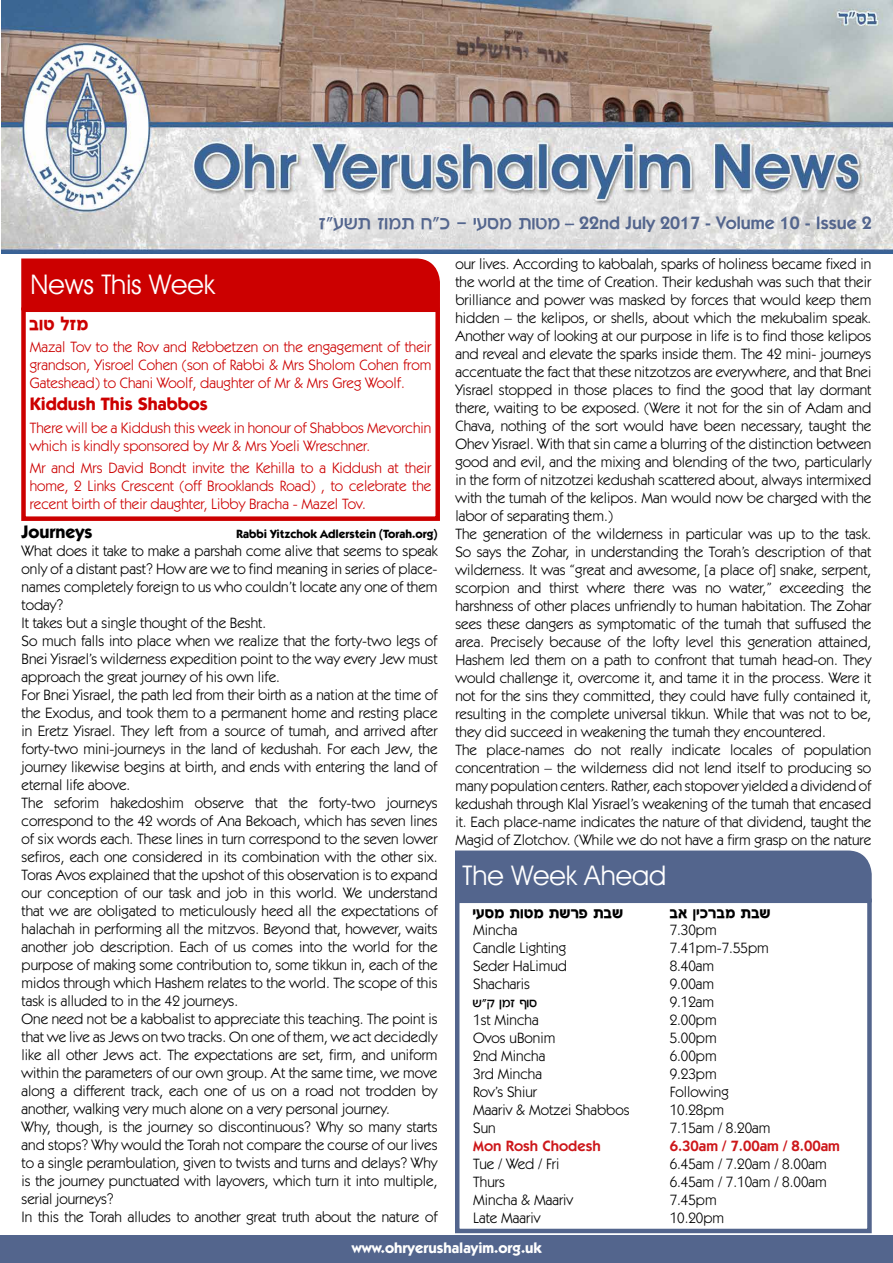
<style>
.page{position:relative;width:893px;height:1263px;background:#fff}
.page>*{position:absolute;margin:0;border:0;box-sizing:border-box;transform-origin:0 0}
.t1{font:27px "Avant Guard Regular SWFTE";color:#fff}
.t2{font:700 21px "Davka Kastel";color:#c00}
.t3{font:600 18px "ITC Kabel Std";color:#53658d}
.t4{font:700 18px "Davka Kastel";color:#000}
.t5{font:700 18px "ITC Kabel Std";color:#c00}
.t6{font:700 18px "ITC Kabel Std";color:#000}
.t7{font:15px/18px "ITC Kabel Std";color:#000}
.t8{font:15px/18px "ITC Kabel Std";color:#c00;text-align:justify}
.t9{font:600 15px "ITC Kabel Std";color:#cd171a}
.t10{font:700 15px "ITC Kabel Std";color:#fff}
.t11{font:15px "Davka Kastel";color:#000}
.t12{font:700 12px "ITC Kabel Std";color:#000}
.s1{font-family:"Davka Kastel";font-weight:400;font-size:22.5px}
</style>
<div class="page">
<svg style="left:0;top:1236px;width:1px;height:27px"></svg>
<div style="left:1px;top:1236px;width:891px;height:27px;background:#53658d"></div>
<img style="left:1px;top:0;width:892px;height:253px">
<div style="left:21px;top:307px;width:419px;height:214px;border:4px solid #c00"></div>
<div style="left:455px;top:898px;width:417px;height:335px;border:4px solid #53658d"></div>
<div style="left:21px;top:258px;width:419px;height:52px;background:#c00"></div>
<div style="left:455px;top:850px;width:417px;height:52px;background:#53658d"></div>
<p class="t3" style="left:320px;top:212px;width:554px"><span class="s1">fŠryz fenz g"k - irqn zehn</span> – 22nd July 2017 - Volume 10 - Issue 2</p>
<h1 class="t1" style="left:30px;top:268px;width:186px">News This Week</h1>
<h2 class="t2" style="left:30px;top:312px;width:61px">aeh lfn</h2>
<p class="t8" style="left:30px;top:338px;width:403px">Mazal Tov to the Rov and Rebbetzen on the engagement of their grandson, Yisroel Cohen (son of Rabbi &amp; Mrs Sholom Cohen from Gateshead) to Chani Woolf, daughter of Mr &amp; Mrs Greg Woolf.</p>
<p class="t5" style="left:30px;top:393px;width:180px">Kiddush This Shabbos</p>
<p class="t8" style="left:30px;top:418px;width:403px">There will be a Kiddush this week in honour of Shabbos Mevorchin which is kindly sponsored by Mr &amp; Mrs Yoeli Wreschner.</p>
<p class="t8" style="left:30px;top:459px;width:403px">Mr and Mrs David Bondt invite the Kehilla to a Kiddush at their home, 2 Links Crescent (off Brooklands Road) , to celebrate the recent birth of their daughter, Libby Bracha - Mazel Tov.</p>
<p class="t6" style="left:22px;top:521px;width:73px">Journeys</p>
<p class="t12" style="left:236px;top:527px;width:203px">Rabbi Yitzchok Adlerstein (Torah.org)</p>
<p class="t7" style="left:22px;top:542px;width:418px">What does it take to make a parshah come alive that seems to speak only of a distant past? How are we to find meaning in series of place&shy;names completely foreign to us who couldn’t locate any one of them today?<br>It takes but a single thought of the Besht.<br>So much falls into place when we realize that the forty-two legs of Bnei Yisrael’s wilderness expedition point to the way every Jew must approach the great journey of his own life.<br>For Bnei Yisrael, the path led from their birth as a nation at the time of the Exodus, and took them to a permanent home and resting place in Eretz Yisrael. They left from a source of tumah, and arrived after forty-two mini-journeys in the land of kedushah. For each Jew, the journey likewise begins at birth, and ends with entering the land of eternal life above.<br>The seforim hakedoshim observe that the forty-two journeys correspond to the 42 words of Ana Bekoach, which has seven lines of six words each. These lines in turn correspond to the seven lower sefiros, each one considered in its combination with the other six.<br>Toras Avos explained that the upshot of this observation is to expand our conception of our task and job in this world. We understand that we are obligated to meticulously heed all the expectations of halachah in performing all the mitzvos. Beyond that, however, waits another job description. Each of us comes into the world for the purpose of making some contribution to, some tikkun in, each of the midos through which Hashem relates to the world. The scope of this task is alluded to in the 42 journeys.<br>One need not be a kabbalist to appreciate this teaching. The point is that we live as Jews on two tracks. On one of them, we act decidedly like all other Jews act. The expectations are set, firm, and uniform within the parameters of our own group. At the same time, we move along a different track, each one of us on a road not trodden by another, walking very much alone on a very personal journey.<br>Why, though, is the journey so discontinuous? Why so many starts and stops? Why would the Torah not compare the course of our lives to a single perambulation, given to twists and turns and delays? Why is the journey punctuated with layovers, which turn it into multiple, serial journeys?<br>In this the Torah alludes to another great truth about the nature of</p>
<p class="t7" style="left:455px;top:255px;width:418px">our lives. According to kabbalah, sparks of holiness became fixed in the world at the time of Creation. Their kedushah was such that their brilliance and power was masked by forces that would keep them hidden – the kelipos, or shells, about which the mekubalim speak.<br>Another way of looking at our purpose in life is to find those kelipos and reveal and elevate the sparks inside them. The 42 mini- journeys accentuate the fact that these nitzotzos are everywhere, and that Bnei Yisrael stopped in those places to find the good that lay dormant there, waiting to be exposed. (Were it not for the sin of Adam and Chava, nothing of the sort would have been necessary, taught the Ohev Yisrael. With that sin came a blurring of the distinction between good and evil, and the mixing and blending of the two, particularly in the form of nitzotzei kedushah scattered about, always intermixed with the tumah of the kelipos. Man would now be charged with the labor of separating them.)<br>The generation of the wilderness in particular was up to the task.<br>So says the Zohar, in understanding the Torah’s description of that wilderness. It was “great and awesome, [a place of] snake, serpent, scorpion and thirst where there was no water,” exceeding the harshness of other places unfriendly to human habitation. The Zohar sees these dangers as symptomatic of the tumah that suffused the area. Precisely because of the lofty level this generation attained, Hashem led them on a path to confront that tumah head-on. They would challenge it, overcome it, and tame it in the process. Were it not for the sins they committed, they could have fully contained it, resulting in the complete universal tikkun. While that was not to be, they did succeed in weakening the tumah they encountered.<br>The place-names do not really indicate locales of population concentration – the wilderness did not lend itself to producing so many population centers. Rather, each stopover yielded a dividend of kedushah through Klal Yisrael’s weakening of the tumah that encased it. Each place-name indicates the nature of that dividend, taught the Magid of Zlotchov. (While we do not have a firm grasp on the nature</p>
<h1 class="t1" style="left:463px;top:859px;width:205px">The Week Ahead</h1>
<p class="t4" style="left:473px;top:903px;width:152px">irqn zehn zyxt zay</p>
<p class="t7" style="left:473px;top:921px;width:95px">Mincha<br>Candle Lighting<br>Seder HaLimud<br>Shacharis</p>
<p class="t11" style="left:473px;top:995px;width:66px">y"w onf seq</p>
<p class="t7" style="left:473px;top:1011px;width:158px">1st Mincha<br>Ovos uBonim<br>2nd Mincha<br>3rd Mincha<br>Rov’s Shiur<br>Maariv &amp; Motzei Shabbos<br>Sun</p>
<p class="t9" style="left:473px;top:1137px;width:129px">Mon Rosh Chodesh</p>
<p class="t7" style="left:473px;top:1155px;width:101px">Tue / Wed / Fri<br>Thurs<br>Mincha &amp; Maariv<br>Late Maariv</p>
<p class="t4" style="left:670px;top:903px;width:103px">a` oikxan zay</p>
<p class="t7" style="left:670px;top:921px;width:102px">7.30pm<br>7.41pm-7.55pm<br>8.40am<br>9.00am<br>9.12am<br>2.00pm<br>5.00pm<br>6.00pm<br>9.23pm<br>Following<br>10.28pm<br>7.15am / 8.20am</p>
<p class="t9" style="left:670px;top:1137px;width:172px">6.30am / 7.00am / 8.00am</p>
<p class="t7" style="left:670px;top:1155px;width:159px">6.45am / 7.20am / 8.00am<br>6.45am / 7.10am / 8.00am<br>7.45pm<br>10.20pm</p>
<p class="t10" style="left:352px;top:1238px;width:192px">www.ohryerushalayim.org.uk</p>
</div>
